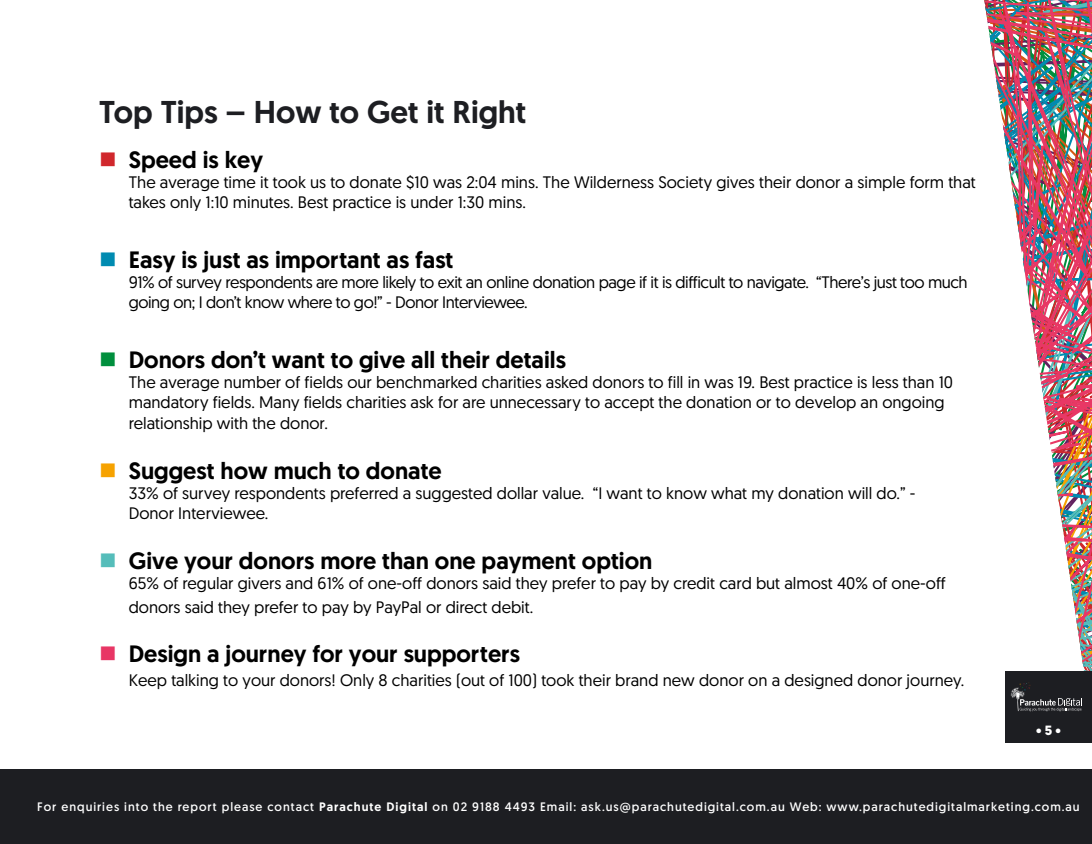
<style>
.page{position:relative;width:1092px;height:844px;background:#fff}
.page>*{position:absolute;margin:0;border:0;box-sizing:border-box;transform-origin:0 0}
.t1{font:500 31.5px "Geomanist";color:#1d1e22}
.t2{font:500 23.62px "Geomanist";color:#000}
.t3{font:16.62px/20.1px "Geomanist";color:#000}
.t4{font:16.62px/20.1px "Geomanist";letter-spacing:-.025em;color:#000}
.t5{font:700 13.47px "Geomanist";color:#fff}
.t6{font:12.25px "Geomanist";letter-spacing:.08em;color:#fff}
.s1{color:#d0272c}
.s2{color:#008bb1}
.s3{color:#008f3d}
.s4{color:#f6a200}
.s5{color:#55bdba}
.s6{color:#e83665}
.s7{font-weight:500}
</style>
<div class="page">
<img style="left:1081px;top:0;width:10px;height:743px">
<div style="left:0;top:769px;width:1091px;height:74px;background:#1d1e22"></div>
<div style="left:1004px;top:670px;width:87px;height:72px;background:#1d1e22"></div>
<img style="left:984px;top:0;width:97px;height:743px">
<h1 class="t1" style="left:99px;top:91px;width:428px">Top Tips – How to Get it Right</h1>
<h2 class="t2" style="left:99px;top:144px;width:165px"><span class="s1">■</span> Speed is key</h2>
<p class="t3" style="left:129px;top:172px;width:848px">The average time it took us to donate $10 was 2:04 mins. The Wilderness Society gives their donor a simple form that takes only 1:10 minutes. Best practice is under 1:30 mins.</p>
<h2 class="t2" style="left:99px;top:244px;width:356px"><span class="s2">■</span> Easy is just as important as fast</h2>
<p class="t4" style="left:129px;top:272px;width:840px">91% of survey respondents are more likely to exit an online donation page if it is difficult to navigate. “There’s just too much going on; I don’t know where to go!” - Donor Interviewee.</p>
<h2 class="t2" style="left:99px;top:344px;width:468px"><span class="s3">■</span> Donors don’t want to give all their details</h2>
<p class="t3" style="left:129px;top:372px;width:825px">The average number of fields our benchmarked charities asked donors to fill in was 19. Best practice is less than 10 mandatory fields. Many fields charities ask for are unnecessary to accept the donation or to develop an ongoing relationship with the donor.</p>
<h2 class="t2" style="left:99px;top:454px;width:344px"><span class="s4">■</span> Suggest how much to donate</h2>
<p class="t3" style="left:129px;top:482px;width:788px">33% of survey respondents preferred a suggested dollar value. “I want to know what my donation will do.” -<br>Donor Interviewee.</p>
<h2 class="t2" style="left:99px;top:544px;width:554px"><span class="s5">■</span> Give your donors more than one payment option</h2>
<p class="t3" style="left:129px;top:570px;width:818px;line-height:23.6px">65% of regular givers and 61% of one-off donors said they prefer to pay by credit card but almost 40% of one-off donors said they prefer to pay by PayPal or direct debit.</p>
<h2 class="t2" style="left:99px;top:638px;width:422px"><span class="s6">■</span> Design a journey for your supporters</h2>
<p class="t3" style="left:129px;top:669px;width:837px">Keep talking to your donors! Only 8 charities (out of 100) took their brand new donor on a designed donor journey.</p>
<p class="t5" style="left:1036px;top:721px;width:26px">• 5 •</p>
<p class="t6" style="left:37px;top:798px;width:1043px">For enquiries into the report please contact <span class="s7">Parachute Digital</span> on 02 9188 4493 Email: ask.us@parachutedigital.com.au Web: www.parachutedigitalmarketing.com.au</p>
</div>
